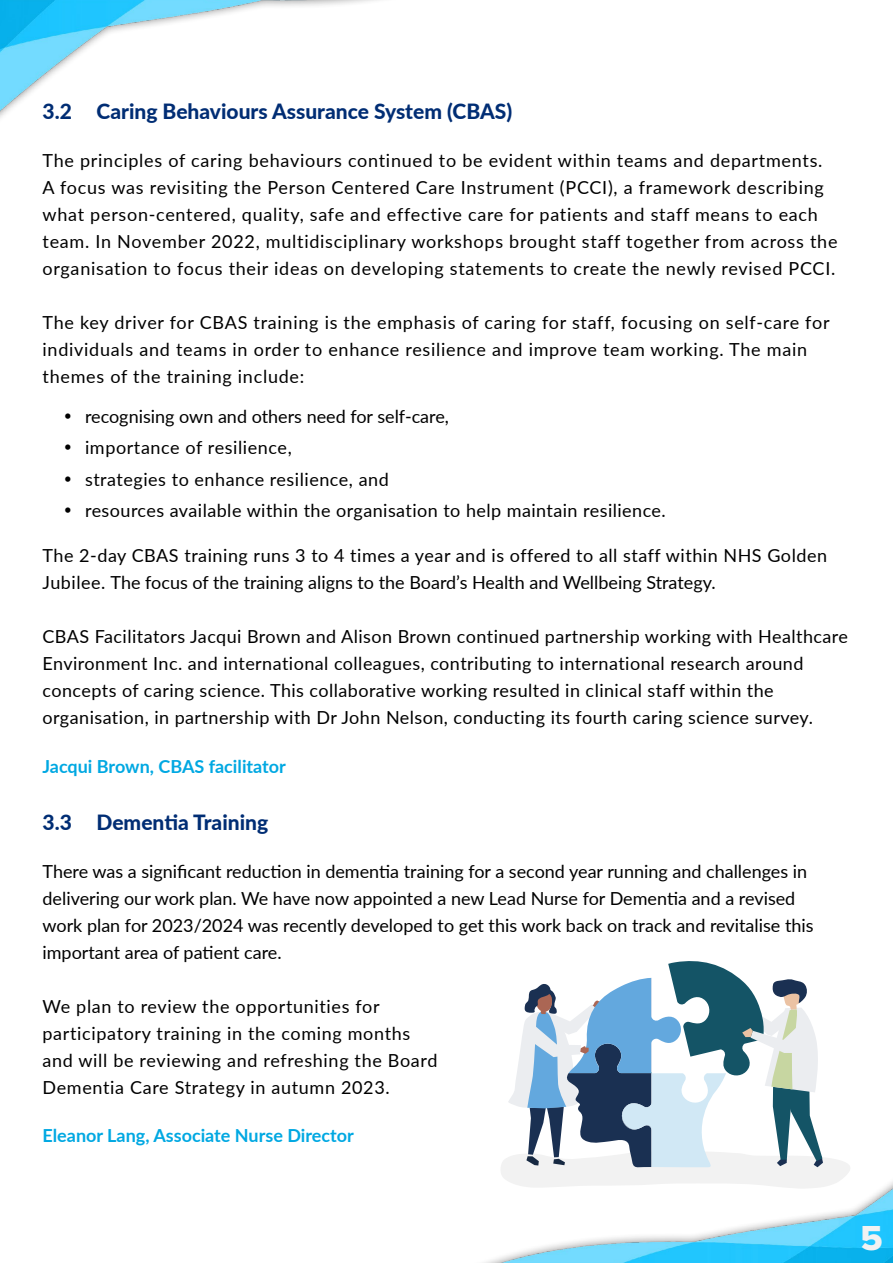
<style>
.page{position:relative;width:893px;height:1263px;background:#fff}
.page>*{position:absolute;margin:0;border:0;box-sizing:border-box;transform-origin:0 0}
.t1{font:36px "Proxima Nova Extrabld";color:#f2f2f2}
.t2{font:800 21px "Lato";color:#002d74}
.t3{font:18px/27px "Lato";letter-spacing:.025em;color:#000}
.t4{font:18px/27px "Lato";color:#000}
.t5{font:700 18px "Lato";color:#00a8e2}
</style>
<div class="page">
<img style="left:484px;top:1182px;width:409px;height:81px">
<img style="left:0;top:0;width:377px;height:118px">
<svg style="left:499px;top:961px;width:355px;height:228px"></svg>
<p class="t2" style="left:43px;top:96px;width:471px">3.2 Caring Behaviours Assurance System (CBAS)</p>
<p class="t3" style="left:43px;top:146px;width:796px">The principles of caring behaviours continued to be evident within teams and departments.<br>A focus was revisiting the Person Centered Care Instrument (PCCI), a framework describing what person-centered, quality, safe and effective care for patients and staff means to each team. In November 2022, multidisciplinary workshops brought staff together from across the organisation to focus their ideas on developing statements to create the newly revised PCCI.</p>
<p class="t3" style="left:43px;top:308px;width:788px">The key driver for CBAS training is the emphasis of caring for staff, focusing on self-care for individuals and teams in order to enhance resilience and improve team working. The main themes of the training include:</p>
<p class="t4" style="left:64px;top:402px;width:387px">• recognising own and others need for self-care,</p>
<p class="t3" style="left:64px;top:433px;width:229px">• importance of resilience,</p>
<p class="t3" style="left:64px;top:465px;width:326px">• strategies to enhance resilience, and</p>
<p class="t3" style="left:64px;top:496px;width:603px">• resources available within the organisation to help maintain resilience.</p>
<p class="t3" style="left:43px;top:541px;width:786px">The 2-day CBAS training runs 3 to 4 times a year and is offered to all staff within NHS Golden<br>Jubilee. The focus of the training aligns to the Board’s Health and Wellbeing Strategy.</p>
<p class="t3" style="left:43px;top:622px;width:807px">CBAS Facilitators Jacqui Brown and Alison Brown continued partnership working with Healthcare Environment Inc. and international colleagues, contributing to international research around concepts of caring science. This collaborative working resulted in clinical staff within the organisation, in partnership with Dr John Nelson, conducting its fourth caring science survey.</p>
<p class="t5" style="left:43px;top:753px;width:245px">Jacqui Brown, CBAS facilitator</p>
<p class="t2" style="left:43px;top:806px;width:227px">3.3 Dementia Training</p>
<p class="t4" style="left:43px;top:857px;width:773px">There was a significant reduction in dementia training for a second year running and challenges in delivering our work plan. We have now appointed a new Lead Nurse for Dementia and a revised work plan for 2023/2024 was recently developed to get this work back on track and revitalise this important area of patient care.</p>
<p class="t3" style="left:43px;top:992px;width:396px">We plan to review the opportunities for participatory training in the coming months and will be reviewing and refreshing the Board Dementia Care Strategy in autumn 2023.</p>
<p class="t5" style="left:43px;top:1122px;width:313px">Eleanor Lang, Associate Nurse Director</p>
<h1 class="t1" style="left:861px;top:1211px;width:24px">5</h1>
</div>
